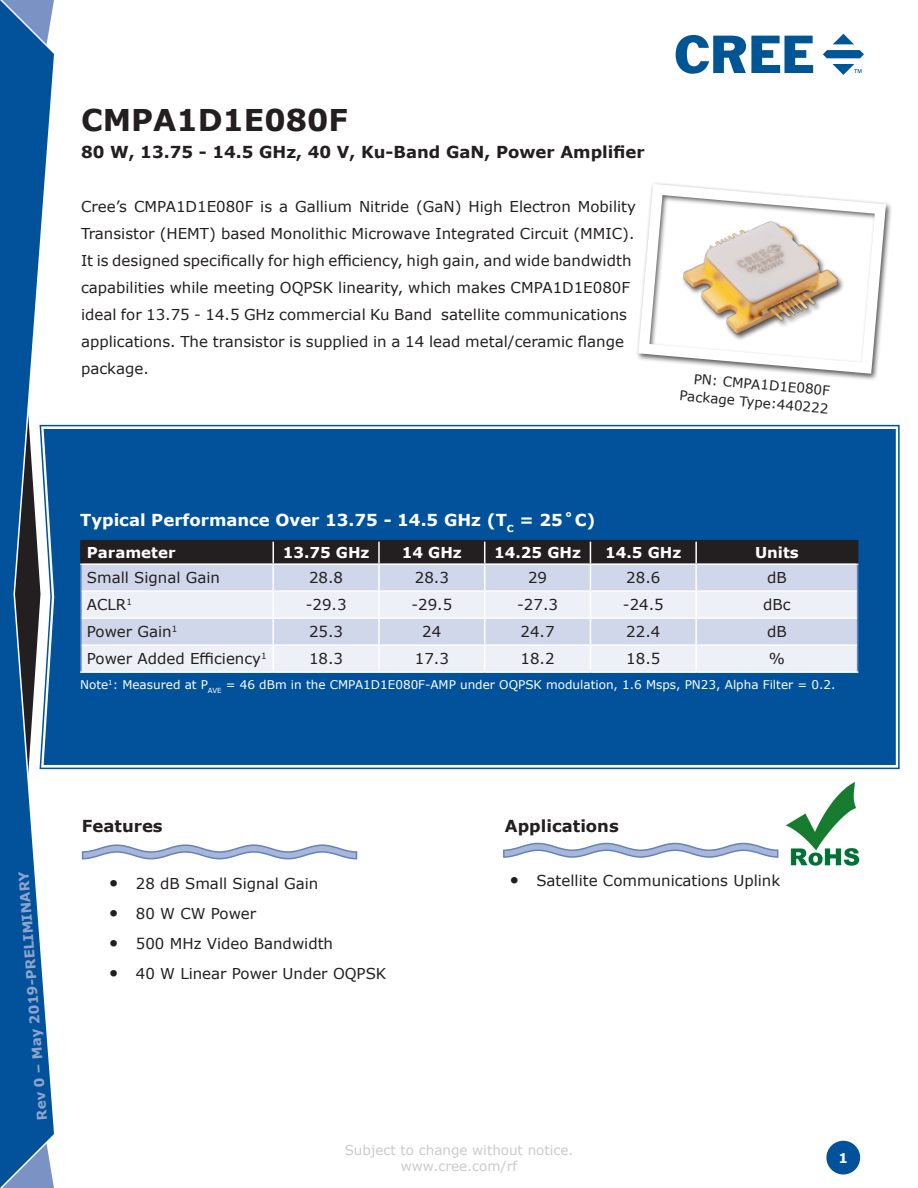
<style>
.page{position:relative;width:918px;height:1188px;background:#fff}
.page>*{position:absolute;margin:0;border:0;box-sizing:border-box;transform-origin:0 0}
.t1{font:700 30px "Verdana";color:#231f20}
.t2{font:700 16.5px "Verdana";color:#231f20}
.t3{font:700 16.5px "Verdana";color:#fff}
.t4{font:15px/27px "Verdana";color:#231f20}
.t5{font:700 15px "Verdana";color:#fff}
.t6{font:13.5px/16.2px "Verdana";color:#939598;text-align:center}
.t7{font:13.5px "Verdana";color:#231f20}
.t8{font:700 13.5px "Verdana";color:#90a3ce}
.t9{font:700 13.5px "Verdana";color:#fff}
.t10{font:12px "Verdana";color:#fff}
.s1{font-size:18px}
</style>
<div class="page">
<div style="left:826px;top:1141px;width:34px;height:33px;background:#01529a;border-radius:50%"></div>
<svg style="left:0;top:0;width:54px;height:1188px"></svg>
<svg style="left:39px;top:424px;width:861px;height:346px"></svg>
<div style="left:44px;top:429px;width:852px;height:336px;background:#01529a"></div>
<svg style="left:676px;top:35px;width:137px;height:39px"></svg>
<svg style="left:833px;top:34px;width:21px;height:10px"></svg>
<svg style="left:823px;top:50px;width:41px;height:8px"></svg>
<svg style="left:832px;top:64px;width:30px;height:10px"></svg>
<img style="left:785px;top:782px;width:75px;height:84px">
<hr style="left:80px;top:563px;width:193px;height:2px;background:#fff">
<hr style="left:80px;top:540px;width:193px;height:1px;background:#231f20">
<hr style="left:80px;top:541px;width:2px;height:22px;background:#231f20">
<hr style="left:273px;top:540px;width:106px;height:1px;background:#231f20">
<hr style="left:379px;top:540px;width:106px;height:1px;background:#231f20">
<hr style="left:485px;top:540px;width:105px;height:1px;background:#231f20">
<hr style="left:590px;top:540px;width:106px;height:1px;background:#231f20">
<hr style="left:696px;top:540px;width:162px;height:1px;background:#231f20">
<hr style="left:80px;top:565px;width:2px;height:26px;background:#6582ba">
<hr style="left:80px;top:591px;width:2px;height:27px;background:#6582ba">
<hr style="left:80px;top:618px;width:2px;height:27px;background:#6582ba">
<hr style="left:80px;top:645px;width:2px;height:26px;background:#6582ba">
<svg style="left:81px;top:541px;width:777px;height:130px;background:#bdc0cb"></svg>
<hr style="left:82px;top:590px;width:191px;height:2px;background:#fff">
<hr style="left:273px;top:590px;width:106px;height:2px;background:#fff">
<hr style="left:379px;top:590px;width:106px;height:2px;background:#fff">
<hr style="left:485px;top:590px;width:105px;height:2px;background:#fff">
<hr style="left:590px;top:590px;width:106px;height:2px;background:#fff">
<hr style="left:696px;top:590px;width:161px;height:2px;background:#fff">
<hr style="left:82px;top:617px;width:191px;height:2px;background:#fff">
<hr style="left:273px;top:617px;width:106px;height:2px;background:#fff">
<hr style="left:379px;top:617px;width:106px;height:2px;background:#fff">
<hr style="left:485px;top:617px;width:105px;height:2px;background:#fff">
<hr style="left:590px;top:617px;width:106px;height:2px;background:#fff">
<hr style="left:696px;top:617px;width:161px;height:2px;background:#fff">
<hr style="left:82px;top:644px;width:191px;height:2px;background:#fff">
<hr style="left:273px;top:644px;width:106px;height:2px;background:#fff">
<hr style="left:379px;top:644px;width:106px;height:2px;background:#fff">
<hr style="left:485px;top:644px;width:105px;height:2px;background:#fff">
<hr style="left:590px;top:644px;width:106px;height:2px;background:#fff">
<hr style="left:696px;top:644px;width:161px;height:2px;background:#fff">
<hr style="left:80px;top:671px;width:193px;height:2px;background:#fff">
<hr style="left:273px;top:671px;width:106px;height:2px;background:#fff">
<hr style="left:379px;top:671px;width:106px;height:2px;background:#fff">
<hr style="left:485px;top:671px;width:105px;height:2px;background:#fff">
<hr style="left:590px;top:671px;width:106px;height:2px;background:#fff">
<hr style="left:696px;top:671px;width:162px;height:2px;background:#fff">
<svg style="left:81px;top:844px;width:277px;height:16px"></svg>
<svg style="left:503px;top:842px;width:276px;height:16px"></svg>
<svg style="left:637px;top:183px;width:255px;height:196px"></svg>
<p class="t1" style="left:81px;top:99px;width:268px">CMPA1D1E080F</p>
<p class="t2" style="left:81px;top:140px;width:565px">80 W, 13.75 - 14.5 GHz, 40 V, Ku-Band GaN, Power Amplifier</p>
<p class="t4" style="left:81px;top:193px;width:556px">Cree’s CMPA1D1E080F is a Gallium Nitride (GaN) High Electron Mobility Transistor (HEMT) based Monolithic Microwave Integrated Circuit (MMIC).<br>It is designed specifically for high efficiency, high gain, and wide bandwidth capabilities while meeting OQPSK linearity, which makes CMPA1D1E080F ideal for 13.75 - 14.5 GHz commercial Ku Band satellite communications applications. The transistor is supplied in a 14 lead metal/ceramic flange package.</p>
<p class="t7" style="left:695px;top:369px;width:138px;rotate:5deg">PN: CMPA1D1E080F</p>
<p class="t7" style="left:680px;top:386px;width:151px;rotate:5deg">Package Type:440222</p>
<p class="t3" style="left:80px;top:509px;width:517px">Typical Performance Over 13.75 - 14.5 GHz (T<sub>C</sub> = 25˚C)</p>
<p class="t5" style="left:87px;top:542px;width:90px">Parameter</p>
<p class="t5" style="left:283px;top:542px;width:88px">13.75 GHz</p>
<p class="t5" style="left:402px;top:542px;width:62px">14 GHz</p>
<p class="t5" style="left:494px;top:542px;width:88px">14.25 GHz</p>
<p class="t5" style="left:605px;top:542px;width:78px">14.5 GHz</p>
<p class="t5" style="left:755px;top:542px;width:45px">Units</p>
<p class="t4" style="left:87px;top:564px;width:135px">Small Signal Gain</p>
<p class="t4" style="left:309px;top:564px;width:36px">28.8</p>
<p class="t4" style="left:415px;top:564px;width:36px">28.3</p>
<p class="t4" style="left:528px;top:564px;width:21px">29</p>
<p class="t4" style="left:626px;top:564px;width:36px">28.6</p>
<p class="t4" style="left:767px;top:564px;width:21px">dB</p>
<p class="t4" style="left:87px;top:591px;width:47px">ACLR<sup>1</sup></p>
<p class="t4" style="left:306px;top:591px;width:42px">-29.3</p>
<p class="t4" style="left:411px;top:591px;width:42px">-29.5</p>
<p class="t4" style="left:517px;top:591px;width:42px">-27.3</p>
<p class="t4" style="left:623px;top:591px;width:42px">-24.5</p>
<p class="t4" style="left:763px;top:591px;width:29px">dBc</p>
<p class="t4" style="left:87px;top:618px;width:92px">Power Gain<sup>1</sup></p>
<p class="t4" style="left:309px;top:618px;width:36px">25.3</p>
<p class="t4" style="left:422px;top:618px;width:21px">24</p>
<p class="t4" style="left:521px;top:618px;width:36px">24.7</p>
<p class="t4" style="left:626px;top:618px;width:36px">22.4</p>
<p class="t4" style="left:767px;top:618px;width:21px">dB</p>
<p class="t4" style="left:87px;top:645px;width:181px">Power Added Efficiency<sup>1</sup></p>
<p class="t4" style="left:309px;top:645px;width:36px">18.3</p>
<p class="t4" style="left:415px;top:645px;width:36px">17.3</p>
<p class="t4" style="left:521px;top:645px;width:36px">18.2</p>
<p class="t4" style="left:626px;top:645px;width:36px">18.5</p>
<p class="t4" style="left:769px;top:645px;width:18px">%</p>
<p class="t10" style="left:80px;top:676px;width:757px">Note<sup>1</sup>: Measured at P<sub>AVE</sub> = 46 dBm in the CMPA1D1E080F-AMP under OQPSK modulation, 1.6 Msps, PN23, Alpha Filter = 0.2.</p>
<p class="t8" style="left:32px;top:1121px;width:251px;rotate:-94deg">Rev 0 – May 2019-PRELIMINARY</p>
<p class="t2" style="left:82px;top:815px;width:82px">Features</p>
<p class="t4" style="left:109px;top:870px;width:211px"><span class="s1">•</span> 28 dB Small Signal Gain</p>
<p class="t4" style="left:109px;top:900px;width:149px"><span class="s1">•</span> 80 W CW Power</p>
<p class="t4" style="left:109px;top:930px;width:226px"><span class="s1">•</span> 500 MHz Video Bandwidth</p>
<p class="t4" style="left:109px;top:960px;width:279px"><span class="s1">•</span> 40 W Linear Power Under OQPSK</p>
<p class="t2" style="left:505px;top:815px;width:115px">Applications</p>
<p class="t4" style="left:509px;top:867px;width:272px"><span class="s1">•</span> Satellite Communications Uplink</p>
<p class="t6" style="left:345px;top:1142px;width:230px">Subject to change without notice. www.cree.com/rf</p>
<p class="t9" style="left:838px;top:1148px;width:11px">1</p>
</div>
